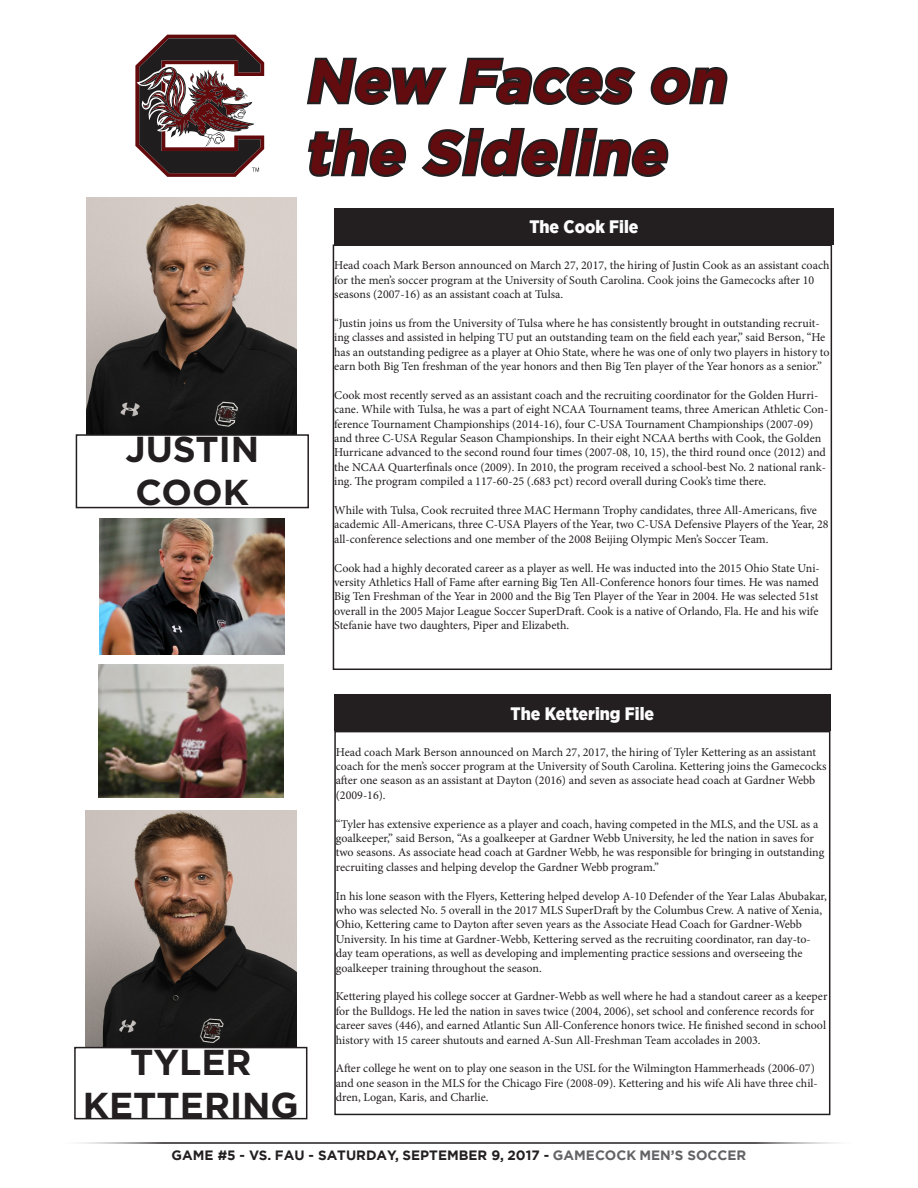
<style>
.page{position:relative;width:918px;height:1188px;background:#fff}
.page>*{position:absolute;margin:0;border:0;box-sizing:border-box;transform-origin:0 0}
.t1{font:italic 700 60px "Gotham";color:#620c0f}
.t2{font:700 36px "Gotham";color:#231f20}
.t3{font:900 18px "Gotham Narrow";color:#fdfdfd}
.t4{font:700 13.5px "Gotham";color:#231f20}
.t5{font:12px/14.4px "Minion Pro";color:#231f20}
.s1{color:#636366}
</style>
<div class="page">
<hr style="left:54px;top:1142px;width:810px;height:2px;background:#231f20">
<div style="left:334px;top:208px;width:500px;height:36px;background:#231f20"></div>
<div style="left:334px;top:694px;width:496px;height:37px;background:#231f20"></div>
<svg style="left:306px;top:57px;width:422px;height:120px"></svg>
<img style="left:87px;top:198px;width:210px;height:236px">
<img style="left:85px;top:810px;width:211px;height:237px">
<div style="left:76px;top:434px;width:233px;height:74px;border:2px solid #231f20"></div>
<div style="left:74px;top:1047px;width:233px;height:72px;border:2px solid #231f20"></div>
<div style="left:333px;top:244px;width:499px;height:426px;border:2px solid #231f20"></div>
<div style="left:334px;top:731px;width:496px;height:384px;border:2px solid #231f20"></div>
<svg style="left:135px;top:35px;width:129px;height:142px"></svg>
<img style="left:98px;top:664px;width:185px;height:134px">
<img style="left:100px;top:518px;width:185px;height:136px">
<p class="t1" style="left:304px;top:41px;width:436px">New Faces on</p>
<p class="t1" style="left:304px;top:113px;width:377px">the Sideline</p>
<p class="t2" style="left:125px;top:429px;width:135px">JUSTIN</p>
<p class="t2" style="left:136px;top:472px;width:115px">COOK</p>
<p class="t2" style="left:130px;top:1041px;width:123px">TYLER</p>
<p class="t2" style="left:83px;top:1084px;width:217px">KETTERING</p>
<p class="t3" style="left:529px;top:215px;width:111px">The Cook File</p>
<p class="t5" style="left:334px;top:258px;width:497px">Head coach Mark Berson announced on March 27, 2017, the hiring of Justin Cook as an assistant coach for the men’s soccer program at the University of South Carolina. Cook joins the Gamecocks after 10 seasons (2007-16) as an assistant coach at Tulsa.</p>
<p class="t5" style="left:334px;top:316px;width:497px">“Justin joins us from the University of Tulsa where he has consistently brought in outstanding recruit&shy;ing classes and assisted in helping TU put an outstanding team on the field each year,” said Berson, “He has an outstanding pedigree as a player at Ohio State, where he was one of only two players in history to earn both Big Ten freshman of the year honors and then Big Ten player of the Year honors as a senior.”</p>
<p class="t5" style="left:334px;top:388px;width:496px">Cook most recently served as an assistant coach and the recruiting coordinator for the Golden Hurri&shy;cane. While with Tulsa, he was a part of eight NCAA Tournament teams, three American Athletic Con&shy;ference Tournament Championships (2014-16), four C-USA Tournament Championships (2007-09) and three C-USA Regular Season Championships. In their eight NCAA berths with Cook, the Golden Hurricane advanced to the second round four times (2007-08, 10, 15), the third round once (2012) and the NCAA Quarterfinals once (2009). In 2010, the program received a school-best No. 2 national rank&shy;ing. The program compiled a 117-60-25 (.683 pct) record overall during Cook’s time there.</p>
<p class="t5" style="left:334px;top:503px;width:496px">While with Tulsa, Cook recruited three MAC Hermann Trophy candidates, three All-Americans, five academic All-Americans, three C-USA Players of the Year, two C-USA Defensive Players of the Year, 28 all-conference selections and one member of the 2008 Beijing Olympic Men’s Soccer Team.</p>
<p class="t5" style="left:334px;top:561px;width:487px;text-align:justify">Cook had a highly decorated career as a player as well. He was inducted into the 2015 Ohio State Uni&shy;versity Athletics Hall of Fame after earning Big Ten All-Conference honors four times. He was named Big Ten Freshman of the Year in 2000 and the Big Ten Player of the Year in 2004. He was selected 51st overall in the 2005 Major League Soccer SuperDraft. Cook is a native of Orlando, Fla. He and his wife Stefanie have two daughters, Piper and Elizabeth.</p>
<p class="t3" style="left:511px;top:702px;width:145px">The Kettering File</p>
<p class="t5" style="left:336px;top:745px;width:492px">Head coach Mark Berson announced on March 27, 2017, the hiring of Tyler Kettering as an assistant coach for the men’s soccer program at the University of South Carolina. Kettering joins the Gamecocks after one season as an assistant at Dayton (2016) and seven as associate head coach at Gardner Webb (2009-16).</p>
<p class="t5" style="left:336px;top:817px;width:490px">“Tyler has extensive experience as a player and coach, having competed in the MLS, and the USL as a goalkeeper,” said Berson, “As a goalkeeper at Gardner Webb University, he led the nation in saves for two seasons. As associate head coach at Gardner Webb, he was responsible for bringing in outstanding recruiting classes and helping develop the Gardner Webb program.”</p>
<p class="t5" style="left:336px;top:889px;width:493px">In his lone season with the Flyers, Kettering helped develop A-10 Defender of the Year Lalas Abubakar, who was selected No. 5 overall in the 2017 MLS SuperDraft by the Columbus Crew. A native of Xenia, Ohio, Kettering came to Dayton after seven years as the Associate Head Coach for Gardner-Webb University. In his time at Gardner-Webb, Kettering served as the recruiting coordinator, ran day-to&shy;day team operations, as well as developing and implementing practice sessions and overseeing the goalkeeper training throughout the season.</p>
<p class="t5" style="left:336px;top:989px;width:493px">Kettering played his college soccer at Gardner-Webb as well where he had a standout career as a keeper for the Bulldogs. He led the nation in saves twice (2004, 2006), set school and conference records for career saves (446), and earned Atlantic Sun All-Conference honors twice. He finished second in school history with 15 career shutouts and earned A-Sun All-Freshman Team accolades in 2003.</p>
<p class="t5" style="left:336px;top:1061px;width:484px">After college he went on to play one season in the USL for the Wilmington Hammerheads (2006-07) and one season in the MLS for the Chicago Fire (2008-09). Kettering and his wife Ali have three chil&shy;dren, Logan, Karis, and Charlie.</p>
<p class="t4" style="left:172px;top:1147px;width:576px">GAME #5 - VS. FAU - SATURDAY, SEPTEMBER 9, 2017 - <span class="s1">GAMECOCK MEN’S SOCCER</span></p>
</div>
